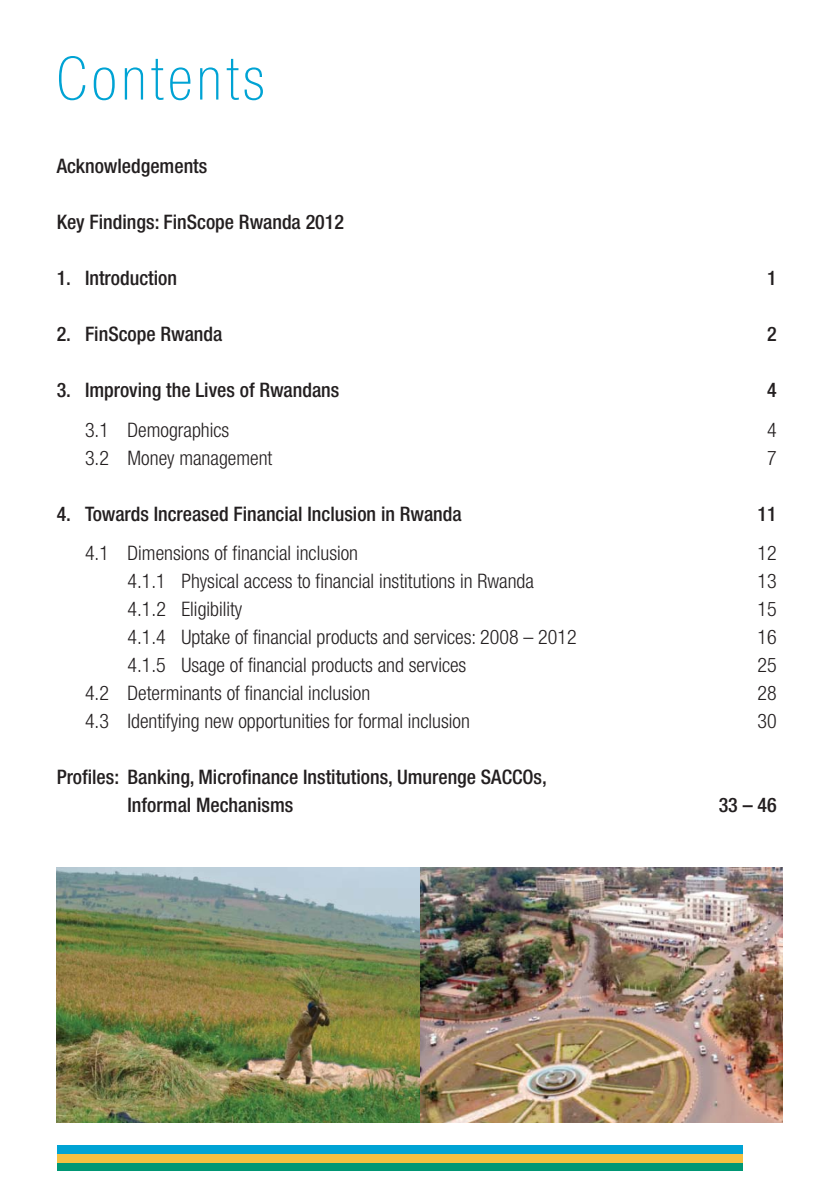
<style>
.page{position:relative;width:840px;height:1191px;background:#fff}
.page>*{position:absolute;margin:0;border:0;box-sizing:border-box;transform-origin:0 0}
.t1{font:100 condensed 60px "Helvetica Neue";letter-spacing:.08em;color:#00a3d4}
.t2{font:300 condensed 20px "Helvetica Neue";color:#231f20}
.t3{font:500 condensed 20px/28px "Helvetica Neue";color:#231f20}
</style>
<div class="page">
<div style="left:57px;top:1145px;width:686px;height:9px;background:#00a3d4"></div>
<div style="left:57px;top:1162px;width:686px;height:9px;background:#009775"></div>
<div style="left:57px;top:1154px;width:686px;height:8px;background:#f5c042"></div>
<img style="left:57px;top:867px;width:725px;height:256px">
<h1 class="t1" style="left:57px;top:57px;width:209px">Contents</h1>
<p class="t3" style="left:57px;top:154px;width:152px">Acknowledgements</p>
<p class="t3" style="left:57px;top:210px;width:289px">Key Findings: FinScope Rwanda 2012</p>
<p class="t3" style="left:57px;top:266px;width:122px">1. Introduction</p>
<p class="t3" style="left:767px;top:266px;width:11px">1</p>
<p class="t3" style="left:57px;top:322px;width:167px">2. FinScope Rwanda</p>
<p class="t3" style="left:767px;top:322px;width:11px">2</p>
<p class="t3" style="left:57px;top:378px;width:284px">3. Improving the Lives of Rwandans</p>
<p class="t3" style="left:767px;top:378px;width:11px">4</p>
<p class="t2" style="left:85px;top:422px;width:146px">3.1 Demographics</p>
<p class="t2" style="left:767px;top:422px;width:11px">4</p>
<p class="t2" style="left:85px;top:450px;width:189px">3.2 Money management</p>
<p class="t2" style="left:767px;top:450px;width:11px">7</p>
<p class="t3" style="left:57px;top:501px;width:407px">4. Towards Increased Financial Inclusion in Rwanda</p>
<p class="t3" style="left:757px;top:501px;width:21px">11</p>
<p class="t2" style="left:85px;top:545px;width:275px">4.1 Dimensions of financial inclusion</p>
<p class="t2" style="left:757px;top:545px;width:21px">12</p>
<p class="t2" style="left:128px;top:573px;width:408px">4.1.1 Physical access to financial institutions in Rwanda</p>
<p class="t2" style="left:758px;top:573px;width:21px">13</p>
<p class="t2" style="left:128px;top:601px;width:116px">4.1.2 Eligibility</p>
<p class="t2" style="left:757px;top:601px;width:21px">15</p>
<p class="t2" style="left:128px;top:629px;width:451px">4.1.4 Uptake of financial products and services: 2008 – 2012</p>
<p class="t2" style="left:758px;top:629px;width:21px">16</p>
<p class="t2" style="left:128px;top:657px;width:340px">4.1.5 Usage of financial products and services</p>
<p class="t2" style="left:758px;top:657px;width:21px">25</p>
<p class="t2" style="left:85px;top:685px;width:287px">4.2 Determinants of financial inclusion</p>
<p class="t2" style="left:758px;top:685px;width:21px">28</p>
<p class="t2" style="left:85px;top:713px;width:386px">4.3 Identifying new opportunities for formal inclusion</p>
<p class="t2" style="left:758px;top:713px;width:21px">30</p>
<p class="t3" style="left:128px;top:764px;width:421px;text-indent:-71px">Profiles: Banking, Microfinance Institutions, Umurenge SACCOs,<br>Informal Mechanisms</p>
<p class="t3" style="left:719px;top:792px;width:59px">33 – 46</p>
</div>
